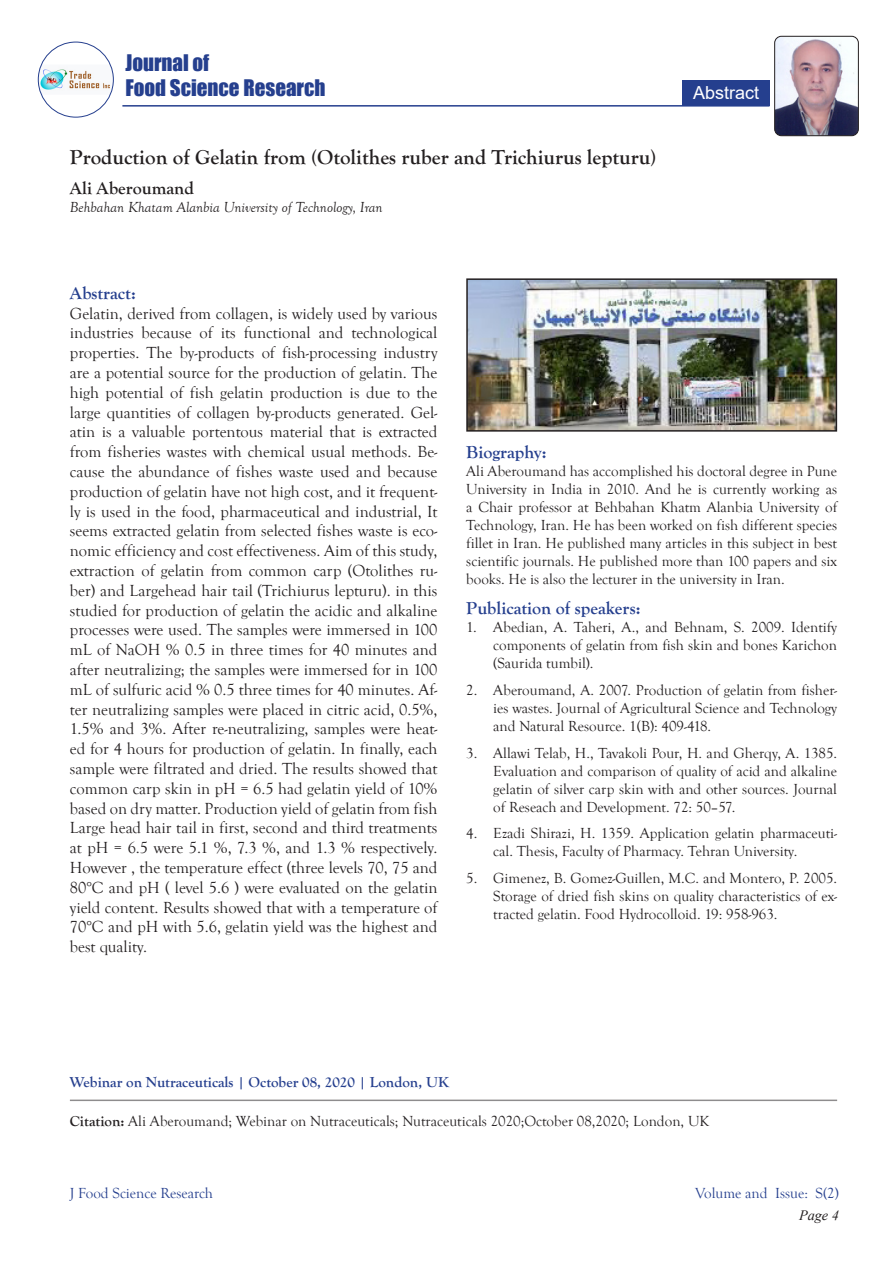
<style>
.page{position:relative;width:893px;height:1263px;background:#fff}
.page>*{position:absolute;margin:0;border:0;box-sizing:border-box;transform-origin:0 0}
.t1{font:700 21px "Goudy Old Style T";color:#231f20}
.t2{font:21px/25.2px "Impact";color:#253f8e}
.t3{font:700 18px "Goudy Old Style T";color:#253f8e}
.t4{font:700 18px "Goudy Old Style T";color:#231f20}
.t5{font:18px "Arial";color:#fff}
.t6{font:16.5px/19.8px "Goudy Old Style T";color:#231f20;text-align:justify}
.t7{font:15px/18px "Goudy Old Style T";color:#231f20;text-align:justify}
.t8{font:italic 15px "Goudy Old Style T";color:#231f20}
.t9{font:700 15px "Goudy Old Style T";color:#253f8e}
.t10{font:15px "Goudy Old Style T";color:#253f8e}
.t11{font:italic 14.25px "Times New Roman";color:#231f20}
.s1{font-weight:700}
</style>
<div class="page">
<img style="left:38px;top:65px;width:75px;height:30px">
<div style="left:38px;top:42px;width:76px;height:76px;border:1px solid #253f8e;border-radius:50%"></div>
<div style="left:682px;top:80px;width:88px;height:25px;background:#253f8e"></div>
<hr style="left:122px;top:105px;width:647px;height:2px;background:#253f8e">
<img style="left:775px;top:36px;width:83px;height:100px">
<div style="left:774px;top:36px;width:85px;height:100px;border:1px solid #231f20;border-radius:7px"></div>
<hr style="left:70px;top:1099px;width:767px;height:2px;background:#231f20">
<img style="left:469px;top:281px;width:365px;height:148px">
<div style="left:466px;top:278px;width:371px;height:154px;border:2px solid #231f20"></div>
<p class="t2" style="left:125px;top:49px;width:202px">Journal of<br>Food Science Research</p>
<p class="t1" style="left:70px;top:146px;width:588px">Production of Gelatin from (Otolithes ruber and Trichiurus lepturu)</p>
<p class="t4" style="left:70px;top:178px;width:126px">Ali Aberoumand</p>
<p class="t8" style="left:70px;top:199px;width:314px">Behbahan Khatam Alanbia University of Technology, Iran</p>
<p class="t5" style="left:693px;top:80px;width:68px">Abstract</p>
<p class="t3" style="left:70px;top:283px;width:68px">Abstract:</p>
<p class="t6" style="left:70px;top:304px;width:369px">Gelatin, derived from collagen, is widely used by various industries because of its functional and technological properties. The by-products of fish-processing industry are a potential source for the production of gelatin. The high potential of fish gelatin production is due to the large quantities of collagen by-products generated. Gel&shy;atin is a valuable portentous material that is extracted from fisheries wastes with chemical usual methods. Be&shy;cause the abundance of fishes waste used and because production of gelatin have not high cost, and it frequent&shy;ly is used in the food, pharmaceutical and industrial, It seems extracted gelatin from selected fishes waste is eco&shy;nomic efficiency and cost effectiveness. Aim of this study, extraction of gelatin from common carp (Otolithes ru&shy;ber) and Largehead hair tail (Trichiurus lepturu). in this studied for production of gelatin the acidic and alkaline processes were used. The samples were immersed in 100 mL of NaOH % 0.5 in three times for 40 minutes and after neutralizing; the samples were immersed for in 100 mL of sulfuric acid % 0.5 three times for 40 minutes. Af&shy;ter neutralizing samples were placed in citric acid, 0.5%, 1.5% and 3%. After re-neutralizing, samples were heat&shy;ed for 4 hours for production of gelatin. In finally, each sample were filtrated and dried. The results showed that common carp skin in pH = 6.5 had gelatin yield of 10% based on dry matter. Production yield of gelatin from fish Large head hair tail in first, second and third treatments at pH = 6.5 were 5.1 %, 7.3 %, and 1.3 % respectively.<br>However , the temperature effect (three levels 70, 75 and 80°C and pH ( level 5.6 ) were evaluated on the gelatin yield content. Results showed that with a temperature of 70°C and pH with 5.6, gelatin yield was the highest and best quality.</p>
<p class="t3" style="left:466px;top:442px;width:82px">Biography:</p>
<p class="t7" style="left:466px;top:463px;width:372px">Ali Aberoumand has accomplished his doctoral degree in Pune University in India in 2010. And he is currently working as a Chair professor at Behbahan Khatm Alanbia University of Technology, Iran. He has been worked on fish different species fillet in Iran. He published many articles in this subject in best scientific journals. He published more than 100 papers and six books. He is also the lecturer in the university in Iran.</p>
<p class="t3" style="left:466px;top:598px;width:176px">Publication of speakers:</p>
<p class="t7" style="left:493px;top:619px;width:345px;text-indent:-27px">1. Abedian, A. Taheri, A., and Behnam, S. 2009. Identify components of gelatin from fish skin and bones Karichon (Saurida tumbil).</p>
<p class="t7" style="left:493px;top:681px;width:345px;text-indent:-27px">2. Aberoumand, A. 2007. Production of gelatin from fisher&shy;ies wastes. Journal of Agricultural Science and Technology and Natural Resource. 1(B): 409-418.</p>
<p class="t7" style="left:493px;top:744px;width:345px;text-indent:-27px">3. Allawi Telab, H., Tavakoli Pour, H. and Gherqy, A. 1385.<br>Evaluation and comparison of quality of acid and alkaline gelatin of silver carp skin with and other sources. Journal of Reseach and Development. 72: 50–57.</p>
<p class="t7" style="left:493px;top:824px;width:345px;text-indent:-27px">4. Ezadi Shirazi, H. 1359. Application gelatin pharmaceuti&shy;cal. Thesis, Faculty of Pharmacy. Tehran University.</p>
<p class="t7" style="left:493px;top:869px;width:345px;text-indent:-27px">5. Gimenez, B. Gomez-Guillen, M.C. and Montero, P. 2005.<br>Storage of dried fish skins on quality characteristics of ex&shy;tracted gelatin. Food Hydrocolloid. 19: 958-963.</p>
<p class="t9" style="left:70px;top:1074px;width:381px">Webinar on Nutraceuticals | October 08, 2020 | London, UK</p>
<p class="t7" style="left:70px;top:1112px;width:641px"><span class="s1">Citation:</span> Ali Aberoumand; Webinar on Nutraceuticals; Nutraceuticals 2020;October 08,2020; London, UK</p>
<p class="t10" style="left:70px;top:1185px;width:145px">J Food Science Research</p>
<p class="t10" style="left:695px;top:1185px;width:145px">Volume and Issue: S(2)</p>
<p class="t11" style="left:799px;top:1206px;width:41px">Page 4</p>
</div>
